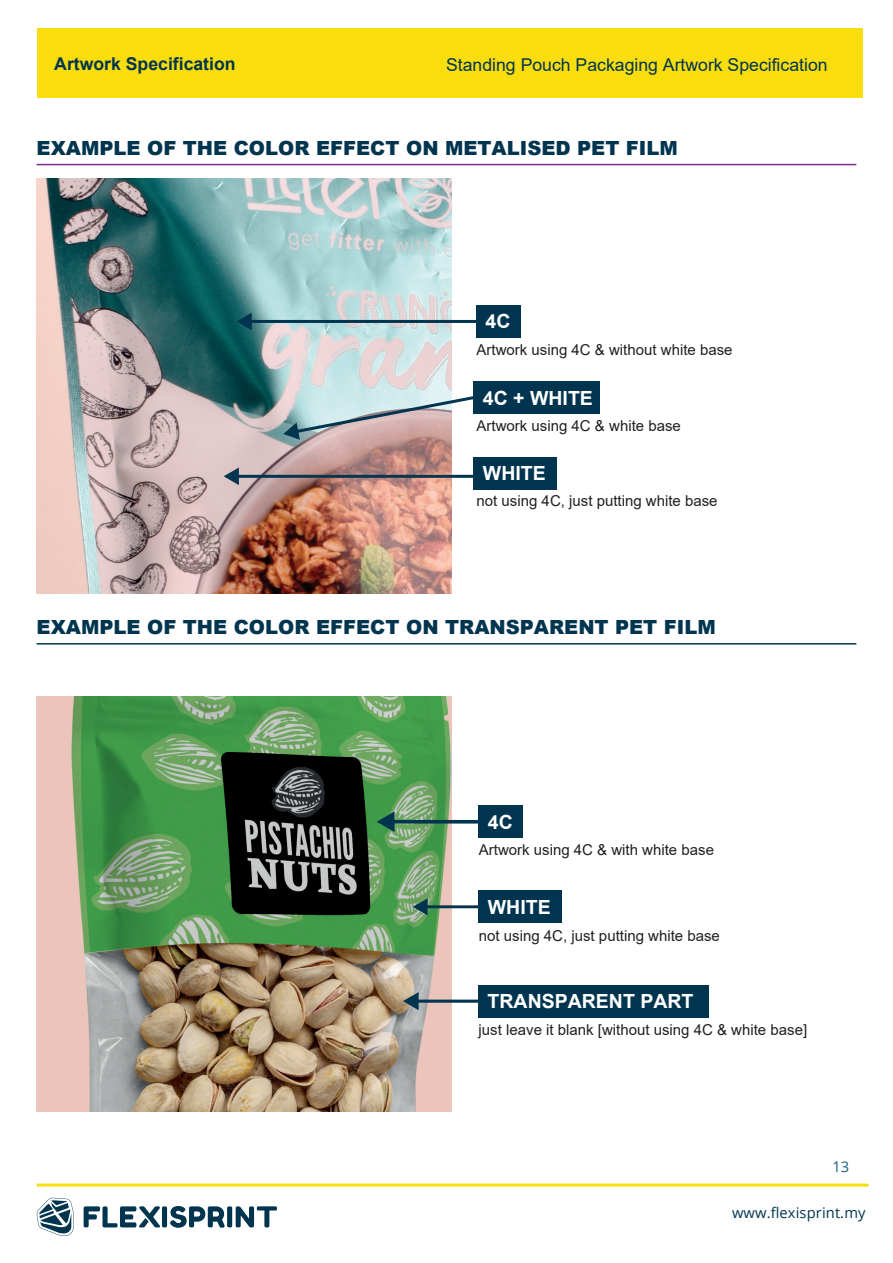
<style>
.page{position:relative;width:893px;height:1263px;background:#fff}
.page>*{position:absolute;margin:0;border:0;box-sizing:border-box;transform-origin:0 0}
.t1{font:900 19.5px "Arial";color:#01354f}
.t2{font:700 19.5px "Arial";color:#fff}
.t3{font:17.7px "Arial";color:#01354f}
.t4{font:700 17.7px "Arial";color:#01354f}
.t5{font:15px "Arial";color:#231f20}
.t6{font:14.7px "Open Sans";letter-spacing:.01em;color:#01354f}
.t7{font:14.7px "Open Sans";color:#185d7f}
</style>
<div class="page">
<img style="left:37px;top:697px;width:414px;height:414px">
<hr style="left:37px;top:643px;width:819px;height:2px;background:#01354f">
<hr style="left:37px;top:164px;width:819px;height:1px;background:#802990">
<img style="left:37px;top:179px;width:414px;height:414px">
<div style="left:473px;top:457px;width:84px;height:32px;background:#01354f"></div>
<div style="left:473px;top:381px;width:127px;height:33px;background:#01354f"></div>
<div style="left:476px;top:305px;width:45px;height:33px;background:#01354f"></div>
<hr style="left:249px;top:320px;width:228px;height:3px;background:#01354f">
<svg style="left:235px;top:311px;width:18px;height:20px"></svg>
<svg style="left:282px;top:394px;width:191px;height:46px;background:#c1c4c6"></svg>
<hr style="left:236px;top:475px;width:241px;height:3px;background:#01354f">
<svg style="left:222px;top:466px;width:18px;height:20px"></svg>
<div style="left:478px;top:985px;width:230px;height:32px;background:#01354f"></div>
<svg style="left:420px;top:999px;width:58px;height:4px"></svg>
<svg style="left:401px;top:991px;width:19px;height:20px"></svg>
<div style="left:478px;top:890px;width:84px;height:33px;background:#01354f"></div>
<hr style="left:425px;top:905px;width:55px;height:3px;background:#01354f">
<svg style="left:411px;top:897px;width:18px;height:19px"></svg>
<div style="left:478px;top:805px;width:45px;height:33px;background:#01354f"></div>
<hr style="left:391px;top:820px;width:89px;height:3px;background:#01354f">
<svg style="left:375px;top:810px;width:21px;height:23px"></svg>
<div style="left:37px;top:28px;width:826px;height:69px;background:#fadd0c"></div>
<hr style="left:37px;top:1183px;width:832px;height:3px;background:#fadd0c">
<svg style="left:84px;top:1206px;width:193px;height:22px"></svg>
<svg style="left:36px;top:1198px;width:38px;height:38px"></svg>
<p class="t4" style="left:54px;top:51px;width:183px">Artwork Specification</p>
<p class="t3" style="left:446px;top:52px;width:383px">Standing Pouch Packaging Artwork Specification</p>
<h1 class="t1" style="left:37px;top:134px;width:643px">EXAMPLE OF THE COLOR EFFECT ON METALISED PET FILM</h1>
<h1 class="t2" style="left:486px;top:308px;width:26px">4C</h1>
<p class="t5" style="left:477px;top:340px;width:257px">Artwork using 4C &amp; without white base</p>
<h1 class="t2" style="left:483px;top:384px;width:111px">4C + WHITE</h1>
<p class="t5" style="left:477px;top:415px;width:206px">Artwork using 4C &amp; white base</p>
<h1 class="t2" style="left:483px;top:459px;width:64px">WHITE</h1>
<p class="t5" style="left:477px;top:490px;width:242px">not using 4C, just putting white base</p>
<h1 class="t1" style="left:37px;top:613px;width:681px">EXAMPLE OF THE COLOR EFFECT ON TRANSPARENT PET FILM</h1>
<h1 class="t2" style="left:488px;top:808px;width:26px">4C</h1>
<p class="t5" style="left:479px;top:840px;width:237px">Artwork using 4C &amp; with white base</p>
<h1 class="t2" style="left:488px;top:893px;width:64px">WHITE</h1>
<p class="t5" style="left:479px;top:925px;width:242px">not using 4C, just putting white base</p>
<h1 class="t2" style="left:488px;top:987px;width:207px">TRANSPARENT PART</h1>
<p class="t5" style="left:479px;top:1019px;width:330px">just leave it blank [without using 4C &amp; white base]</p>
<p class="t7" style="left:832px;top:1156px;width:18px">13</p>
<p class="t6" style="left:732px;top:1203px;width:135px">www.flexisprint.my</p>
</div>
